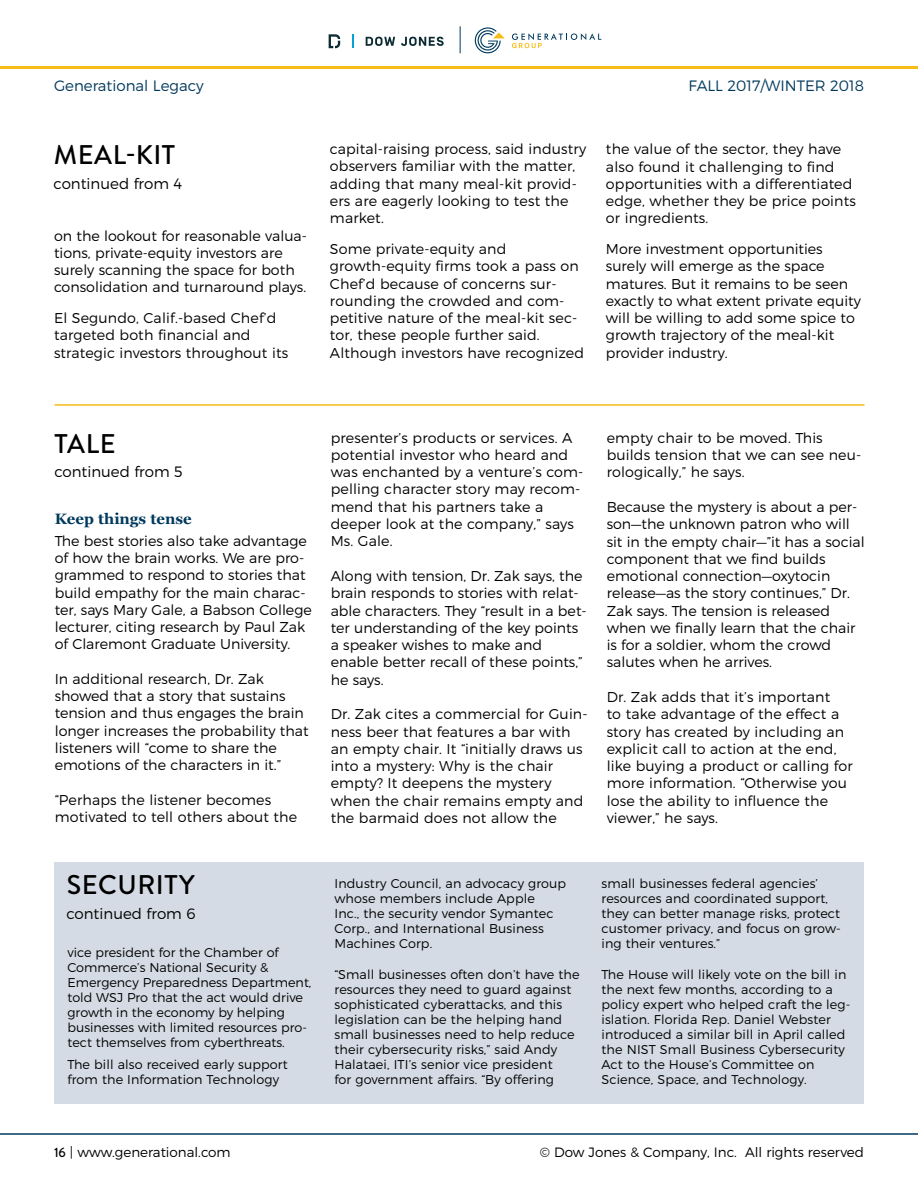
<style>
.page{position:relative;width:918px;height:1188px;background:#fff}
.page>*{position:absolute;margin:0;border:0;box-sizing:border-box;transform-origin:0 0}
.t1{font:500 27px "Brandon Grotesque";letter-spacing:.02em;color:#000}
.t2{font:300 15px "Montserrat";color:#000}
.t3{font:300 15px "Montserrat";color:#00395d}
.t4{font:700 15px "Georgia";color:#00395d}
.t5{font:300 14.25px/17.2px "Montserrat";color:#000}
.t6{font:300 13.5px "Montserrat";color:#000}
.t7{font:300 12.75px/15px "Montserrat";letter-spacing:.01em;color:#000}
.s1{font-family:"Brandon Grotesque";font-weight:500}
</style>
<div class="page">
<hr style="left:0;top:1133px;width:918px;height:2px;background:#00395d">
<hr style="left:0;top:66px;width:918px;height:3px;background:#f8bc16">
<svg style="left:475px;top:27px;width:30px;height:26px"></svg>
<svg style="left:512px;top:33px;width:89px;height:15px"></svg>
<svg style="left:366px;top:37px;width:29px;height:9px"></svg>
<svg style="left:401px;top:37px;width:43px;height:9px"></svg>
<svg style="left:329px;top:34px;width:11px;height:14px"></svg>
<svg style="left:352px;top:34px;width:1px;height:14px"></svg>
<svg style="left:460px;top:26px;width:1px;height:27px"></svg>
<hr style="left:55px;top:404px;width:810px;height:2px;background:#f8bc16">
<div style="left:54px;top:862px;width:810px;height:242px;background:#d4dbe4"></div>
<p class="t3" style="left:54px;top:77px;width:151px">Generational Legacy</p>
<p class="t3" style="left:689px;top:77px;width:177px">FALL 2017/WINTER 2018</p>
<h1 class="t1" style="left:54px;top:136px;width:19px">MEAL</h1>
<h1 class="t1" style="left:126px;top:136px;width:51px">-KIT</h1>
<p class="t2" style="left:54px;top:174px;width:130px">continued from 4</p>
<p class="t5" style="left:54px;top:227px;width:254px">on the lookout for reasonable valua&shy;tions, private-equity investors are surely scanning the space for both consolidation and turnaround plays.</p>
<p class="t5" style="left:54px;top:309px;width:236px">El Segundo, Calif.-based Chef’d targeted both financial and strategic investors throughout its</p>
<p class="t5" style="left:330px;top:140px;width:258px">capital-raising process, said industry observers familiar with the matter, adding that many meal-kit provid&shy;ers are eagerly looking to test the market.</p>
<p class="t5" style="left:330px;top:240px;width:256px">Some private-equity and growth-equity firms took a pass on<br>Chef’d because of concerns sur&shy;rounding the crowded and com&shy;petitive nature of the meal-kit sec&shy;tor, these people further said.<br>Although investors have recognized</p>
<p class="t5" style="left:606px;top:140px;width:251px">the value of the sector, they have also found it challenging to find opportunities with a differentiated edge, whether they be price points or ingredients.</p>
<p class="t5" style="left:606px;top:240px;width:256px">More investment opportunities surely will emerge as the space matures. But it remains to be seen exactly to what extent private equity will be willing to add some spice to growth trajectory of the meal-kit provider industry.</p>
<h1 class="t1" style="left:55px;top:425px;width:16px">TALE</h1>
<p class="t2" style="left:54px;top:463px;width:130px">continued from 5</p>
<p class="t4" style="left:55px;top:510px;width:138px">Keep things tense</p>
<p class="t5" style="left:55px;top:532px;width:259px">The best stories also take advantage of how the brain works. We are pro&shy;grammed to respond to stories that build empathy for the main charac&shy;ter, says Mary Gale, a Babson College lecturer, citing research by Paul Zak of Claremont Graduate U niversity.</p>
<p class="t5" style="left:55px;top:670px;width:256px">In additional research, Dr. Zak showed that a story that sustains tension and thus engages the brain longer increases the probability that listeners will “come to share the emotions of the characters in it.”</p>
<p class="t5" style="left:55px;top:791px;width:244px">“Perhaps the listener becomes motivated to tell others about the</p>
<p class="t5" style="left:331px;top:429px;width:254px">presenter’s products or services. A potential investor who heard and was enchanted by a venture’s com&shy;pelling character story may recom&shy;mend that his partners take a deeper look at the company,” says<br>Ms. Gale.</p>
<p class="t5" style="left:331px;top:567px;width:258px">Along with tension, Dr. Zak says, the brain responds to stories with relat&shy;able characters. They “result in a bet&shy;ter understanding of the key points a speaker wishes to make and enable better recall of these points,” he says.</p>
<p class="t5" style="left:331px;top:705px;width:258px">Dr. Zak cites a commercial for Guin&shy;ness beer that features a bar with an empty chair. It “initially draws us into a mystery: Why is the chair empty? It deepens the mystery when the chair remains empty and the barmaid does not allow the</p>
<p class="t5" style="left:607px;top:429px;width:256px">empty chair to be moved. This builds tension that we can see neu&shy;rologically,” he says.</p>
<p class="t5" style="left:607px;top:498px;width:260px">Because the mystery is about a per&shy;son—the unknown patron who will sit in the empty chair—”it has a social component that we find builds emotional connection—oxytocin release—as the story continues,” Dr.<br>Zak says. The tension is released when we finally learn that the chair is for a soldier, whom the crowd salutes when he arrives.</p>
<p class="t5" style="left:607px;top:688px;width:247px">Dr. Zak adds that it’s important<br>to take advantage of the effect a story has created by including an explicit call to action at the end, like buying a product or calling for more information. “Otherwise you lose the ability to influence the viewer,” he says.</p>
<h1 class="t1" style="left:67px;top:866px;width:129px">SECURITY</h1>
<p class="t2" style="left:66px;top:904px;width:131px">continued from 6</p>
<p class="t7" style="left:68px;top:945px;width:246px">vice president for the Chamber of Commerce’s National Security &amp; Emergency Preparedness Department, told WSJ Pro that the act would drive growth in the economy by helping businesses with limited resources pro&shy;tect themselves from cyberthreats.</p>
<p class="t7" style="left:68px;top:1057px;width:222px">The bill also received early support from the Information Technology</p>
<p class="t7" style="left:334px;top:876px;width:233px">Industry Council, an advocacy group whose members include Apple<br>Inc., the security vendor Symantec<br>Corp., and International Business<br>Machines Corp.</p>
<p class="t7" style="left:334px;top:967px;width:247px">“Small businesses often don’t have the resources they need to guard against sophisticated cyberattacks, and this legislation can be the helping hand small businesses need to help reduce their cybersecurity risks,” said Andy Halataei, ITI’s senior vice president<br>for government affairs. “By offering</p>
<p class="t7" style="left:601px;top:876px;width:241px">small businesses federal agencies’ resources and coordinated support, they can better manage risks, protect customer privacy, and focus on grow&shy;ing their ventures.”</p>
<p class="t7" style="left:601px;top:967px;width:250px">The House will likely vote on the bill in the next few months, according to a policy expert who helped craft the leg&shy;islation. Florida Rep. Daniel Webster introduced a similar bill in April called the NIST Small Business Cybersecurity Act to the House’s Committee on Science, Space, and Technology.</p>
<p class="t6" style="left:54px;top:1144px;width:178px"><span class="s1">16</span> | www.generational.com</p>
<p class="t6" style="left:540px;top:1144px;width:326px">© Dow Jones &amp; Company, Inc. All rights reserved</p>
</div>
